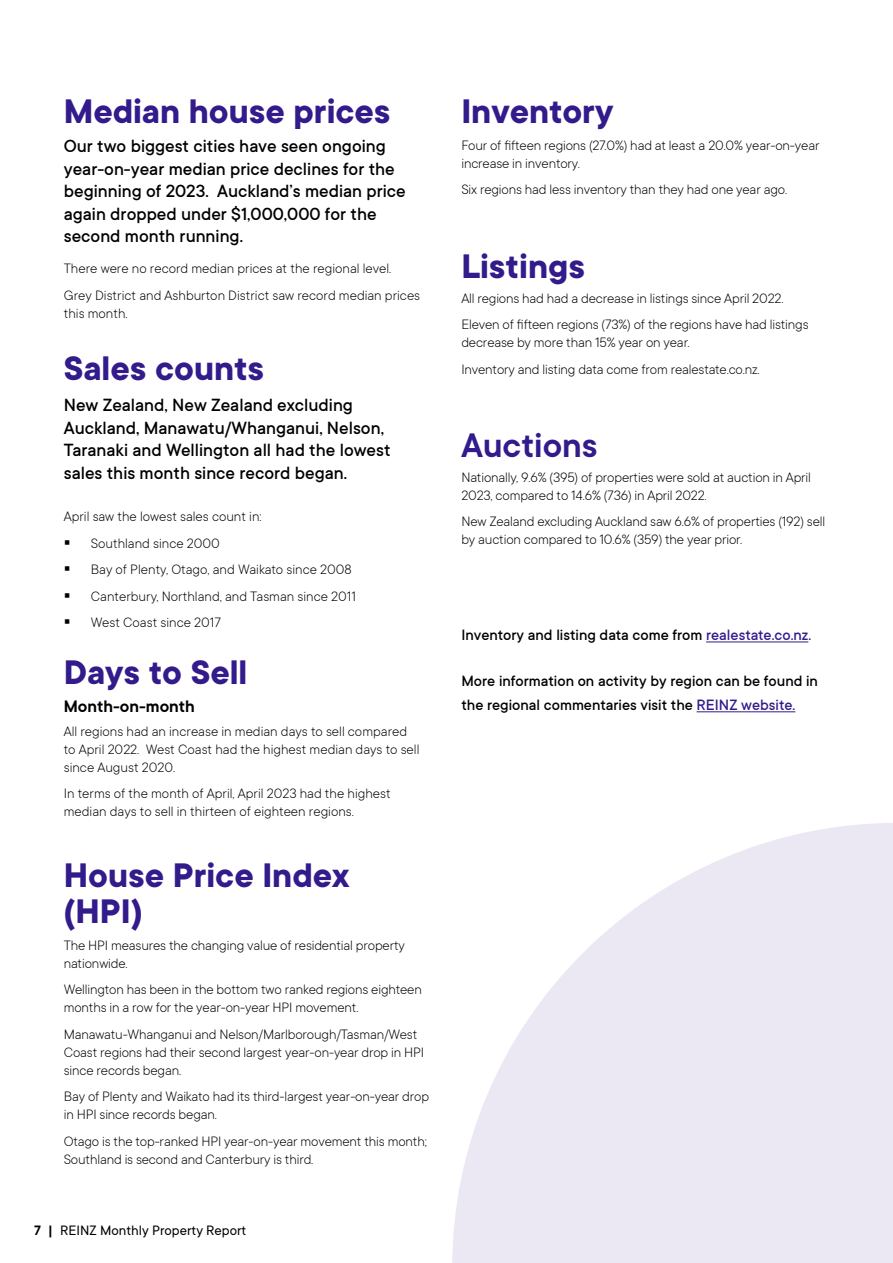
<style>
.page{position:relative;width:893px;height:1263px;background:#fff}
.page>*{position:absolute;margin:0;border:0;box-sizing:border-box;transform-origin:0 0}
.t1{font:700 37.5px/36px "TT Commons";color:#331b8c}
.t2{font:600 37.5px "TT Commons";color:#331b8c}
.t3{font:500 19.5px/22.5px "TT Commons";color:#000}
.t4{font:600 18.3px "TT Commons";color:#000}
.t5{font:500 16.5px/24px "TT Commons";color:#000}
.t6{font:300 15px/18px "TT Commons";letter-spacing:-.01em;color:#000}
.t7{font:15px "TT Commons";color:#000}
.s1{font-weight:600}
.s2{color:#331b8c}
</style>
<div class="page">
<svg style="left:452px;top:823px;width:441px;height:440px;fill:#ebe8f4"></svg>
<hr style="left:697px;top:711px;width:98px;height:1px;background:#331b8c">
<hr style="left:706px;top:641px;width:102px;height:1px;background:#331b8c">
<h1 class="t1" style="left:64px;top:93px;width:328px">Median house prices</h1>
<h2 class="t3" style="left:64px;top:134px;width:344px">Our two biggest cities have seen ongoing year-on-year median price declines for the beginning of 2023. Auckland’s median price again dropped under $1,000,000 for the second month running.</h2>
<p class="t6" style="left:64px;top:255px;width:358px;line-height:26.5px">There were no record median prices at the regional level.<br>Grey District and Ashburton District saw record median prices</p>
<p class="t6" style="left:64px;top:303px;width:65px">this month.</p>
<h1 class="t1" style="left:64px;top:349px;width:202px">Sales counts</h1>
<h2 class="t3" style="left:64px;top:393px;width:328px">New Zealand, New Zealand excluding Auckland, Manawatu/Whanganui, Nelson, Taranaki and Wellington all had the lowest sales this month since record began.</h2>
<p class="t6" style="left:91px;top:502px;width:267px;line-height:26.5px;text-indent:-27px">April saw the lowest sales count in:<br>Southland since 2000<br>Bay of Plenty, Otago, and Waikato since 2008<br>Canterbury, Northland, and Tasman since 2011<br>West Coast since 2017</p>
<h1 class="t1" style="left:64px;top:653px;width:185px">Days to Sell</h1>
<p class="t6" style="left:64px;top:721px;width:357px">All regions had an increase in median days to sell compared to April 2022. West Coast had the highest median days to sell since August 2020.</p>
<p class="t6" style="left:64px;top:784px;width:328px">In terms of the month of April, April 2023 had the highest median days to sell in thirteen of eighteen regions.</p>
<p class="t4" style="left:64px;top:695px;width:133px">Month-on-month</p>
<h1 class="t1" style="left:64px;top:856px;width:287px">House Price Index (HPI)</h1>
<p class="t6" style="left:64px;top:935px;width:343px">The HPI measures the changing value of residential property nationwide.</p>
<p class="t6" style="left:64px;top:980px;width:360px">Wellington has been in the bottom two ranked regions eighteen months in a row for the year-on-year HPI movement.</p>
<p class="t6" style="left:64px;top:1024px;width:362px">Manawatu-Whanganui and Nelson/Marlborough/Tasman/West<br>Coast regions had their second largest year-on-year drop in HPI since records began.</p>
<p class="t6" style="left:64px;top:1087px;width:367px">Bay of Plenty and Waikato had its third-largest year-on-year drop in HPI since records began.</p>
<p class="t6" style="left:64px;top:1131px;width:365px">Otago is the top-ranked HPI year-on-year movement this month;<br>Southland is second and Canterbury is third.</p>
<p class="t7" style="left:34px;top:1221px;width:214px"><span class="s1">7 |</span> REINZ Monthly Property Report</p>
<h1 class="t1" style="left:461px;top:93px;width:154px">Inventory</h1>
<p class="t6" style="left:461px;top:136px;width:360px">Four of fifteen regions (27.0%) had at least a 20.0% year-on-year increase in inventory.</p>
<p class="t6" style="left:461px;top:180px;width:327px">Six regions had less inventory than they had one year ago.</p>
<h1 class="t1" style="left:461px;top:247px;width:125px">Listings</h1>
<p class="t6" style="left:461px;top:284px;width:349px;line-height:26.5px">All regions had had a decrease in listings since April 2022.<br>Eleven of fifteen regions (73%) of the regions have had listings</p>
<p class="t6" style="left:461px;top:329px;width:300px;line-height:26.5px">decrease by more than 15% year on year.<br>Inventory and listing data come from realestate.co.nz.</p>
<h1 class="t2" style="left:461px;top:422px;width:138px">Auctions</h1>
<p class="t6" style="left:461px;top:467px;width:351px">Nationally, 9.6% (395) of properties were sold at auction in April<br>2023, compared to 14.6% (736) in April 2022.</p>
<p class="t6" style="left:461px;top:512px;width:365px">New Zealand excluding Auckland saw 6.6% of properties (192) sell by auction compared to 10.6% (359) the year prior.</p>
<p class="t5" style="left:461px;top:623px;width:351px">Inventory and listing data come from <span class="s2">realestate.co.nz.</span></p>
<p class="t5" style="left:461px;top:668px;width:358px">More information on activity by region can be found in the regional commentaries visit the <span class="s2">REINZ website.</span></p>
</div>
